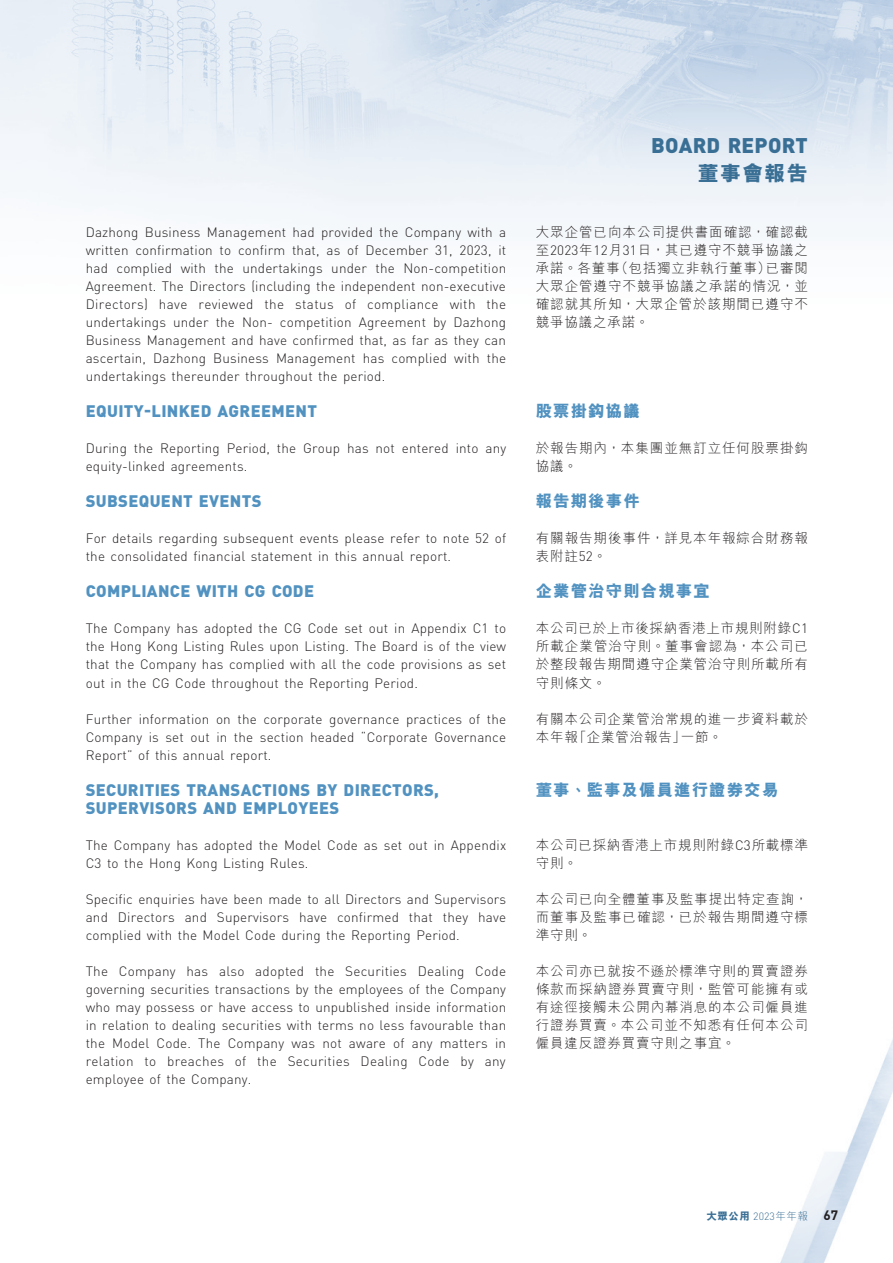
<style>
.page{position:relative;width:893px;height:1263px;background:#fff}
.page>*{position:absolute;margin:0;border:0;box-sizing:border-box;transform-origin:0 0}
.t1{font:900 21px "DIN Pro";letter-spacing:.01em;color:#3a6f95}
.t2{font:800 21px "M Hei HK";letter-spacing:.06em;color:#3a6f95}
._03_H1{font:900 16.5px/18px "DIN Pro";letter-spacing:.02em;color:#5192c1}
._03_H1-2{font:800 16.5px "M Hei HK";letter-spacing:.06em;color:#5192c1}
._01_Body_Text{font:300 13.5px/18px "DIN Pro";letter-spacing:.015em;color:#231f20;text-align:justify}
._01_Body_Text-2{font:300 13.5px/18px "M Hei HK";letter-spacing:.065em;color:#231f20;text-align:justify}
.t3{font:800 10.5px "M Hei HK";color:#3a6f95}
.s1{font-family:"DIN Pro"}
.s2{font-family:"DIN Pro";font-weight:300}
.s3{font-weight:300}
.s4{font-family:"DIN Pro";font-weight:700;font-size:13.5px;color:#231f20}
</style>
<div class="page">
<img style="left:0;top:0;width:893px;height:1263px">
<p class="_01_Body_Text" style="left:86px;top:223px;width:422px">Dazhong Business Management had provided the Company with a written confirmation to confirm that, as of December 31, 2023, it had complied with the undertakings under the Non-competition Agreement. The Directors (including the independent non-executive Directors) have reviewed the status of compliance with the undertakings under the Non- competition Agreement by Dazhong Business Management and have confirmed that, as far as they can ascertain, Dazhong Business Management has complied with the undertakings thereunder throughout the period.</p>
<p class="_03_H1" style="left:86px;top:402px;width:233px">EQUITY-LINKED AGREEMENT</p>
<p class="_01_Body_Text" style="left:86px;top:439px;width:422px">During the Reporting Period, the Group has not entered into any equity-linked agreements.</p>
<p class="_03_H1" style="left:86px;top:492px;width:177px">SUBSEQUENT EVENTS</p>
<p class="_01_Body_Text" style="left:86px;top:529px;width:422px">For details regarding subsequent events please refer to note 52 of the consolidated financial statement in this annual report.</p>
<p class="_03_H1" style="left:86px;top:582px;width:230px">COMPLIANCE WITH CG CODE</p>
<p class="_01_Body_Text" style="left:86px;top:619px;width:422px">The Company has adopted the CG Code set out in Appendix C1 to the Hong Kong Listing Rules upon Listing. The Board is of the view that the Company has complied with all the code provisions as set out in the CG Code throughout the Reporting Period.</p>
<p class="_01_Body_Text" style="left:86px;top:709px;width:422px">Further information on the corporate governance practices of the Company is set out in the section headed “Corporate Governance Report” of this annual report.</p>
<p class="_03_H1" style="left:86px;top:780px;width:355px">SECURITIES TRANSACTIONS BY DIRECTORS,<br>SUPERVISORS AND EMPLOYEES</p>
<p class="_01_Body_Text" style="left:86px;top:835px;width:422px">The Company has adopted the Model Code as set out in Appendix<br>C3 to the Hong Kong Listing Rules.</p>
<p class="_01_Body_Text" style="left:86px;top:889px;width:422px">Specific enquiries have been made to all Directors and Supervisors and Directors and Supervisors have confirmed that they have complied with the Model Code during the Reporting Period.</p>
<p class="_01_Body_Text" style="left:86px;top:961px;width:422px">The Company has also adopted the Securities Dealing Code governing securities transactions by the employees of the Company who may possess or have access to unpublished inside information in relation to dealing securities with terms no less favourable than the Model Code. The Company was not aware of any matters in relation to breaches of the Securities Dealing Code by any employee of the Company.</p>
<h1 class="t1" style="left:651px;top:131px;width:158px">BOARD REPORT</h1>
<h1 class="t2" style="left:698px;top:159px;width:112px">董事會報告</h1>
<p class="_01_Body_Text-2" style="left:536px;top:223px;width:274px">大眾企管已向本公司提供書面確認，確認截至<span class="s1">2023</span>年<span class="s1">12</span>月<span class="s1">31</span>日，其已遵守不競爭協議之承諾。各董事（包括獨立非執行董事）已審閱大眾企管遵守不競爭協議之承諾的情況，並確認就其所知，大眾企管於該期間已遵守不競爭協議之承諾。</p>
<p class="_03_H1-2" style="left:536px;top:400px;width:106px">股票掛鈎協議</p>
<p class="_01_Body_Text-2" style="left:536px;top:439px;width:274px">於報告期內，本集團並無訂立任何股票掛鈎協議。</p>
<p class="_03_H1-2" style="left:536px;top:490px;width:106px">報告期後事件</p>
<p class="_01_Body_Text-2" style="left:536px;top:529px;width:274px">有關報告期後事件，詳見本年報綜合財務報表附註<span class="s1">52</span>。</p>
<p class="_03_H1-2" style="left:536px;top:580px;width:176px">企業管治守則合規事宜</p>
<p class="_01_Body_Text-2" style="left:536px;top:619px;width:274px">本公司已於上市後採納香港上市規則附錄<span class="s1">C1</span>所載企業管治守則。董事會認為，本公司已於整段報告期間遵守企業管治守則所載所有守則條文。</p>
<p class="_01_Body_Text-2" style="left:536px;top:709px;width:274px">有關本公司企業管治常規的進一步資料載於本年報「企業管治報告」一節。</p>
<p class="_03_H1-2" style="left:536px;top:778px;width:244px">董事、監事及僱員進行證券交易</p>
<p class="_01_Body_Text-2" style="left:536px;top:835px;width:274px">本公司已採納香港上市規則附錄<span class="s1">C3</span>所載標準守則。</p>
<p class="_01_Body_Text-2" style="left:536px;top:889px;width:274px">本公司已向全體董事及監事提出特定查詢，而董事及監事已確認，已於報告期間遵守標準守則。</p>
<p class="_01_Body_Text-2" style="left:536px;top:961px;width:274px">本公司亦已就按不遜於標準守則的買賣證券條款而採納證券買賣守則，監管可能擁有或有途徑接觸未公開內幕消息的本公司僱員進行證券買賣。本公司並不知悉有任何本公司僱員違反證券買賣守則之事宜。</p>
<p class="t3" style="left:706px;top:1209px;width:133px">大眾公用 <span class="s2">2023</span><span class="s3">年年報</span> <span class="s4">67</span></p>
</div>
